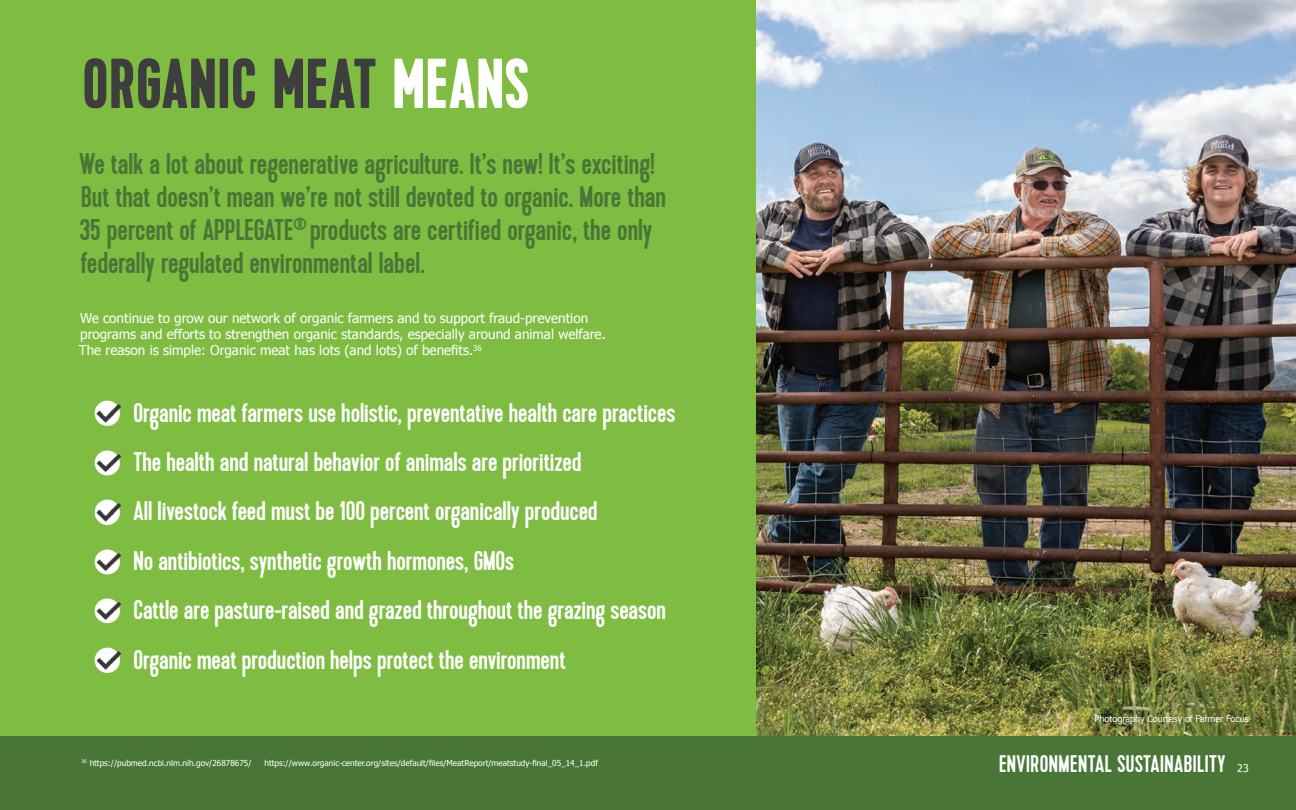
<style>
.page{position:relative;width:1296px;height:810px;background:#fff}
.page>*{position:absolute;margin:0;border:0;box-sizing:border-box;transform-origin:0 0}
.t1{font:700 70.5px "Kapra";letter-spacing:.01em;color:#3e3e3f}
.t2{font:30px/33px "Kapra";color:#497636}
.t3{font:27px/49.5px "Kapra";letter-spacing:-.005em;color:#fff}
.t4{font:24px "Kapra";letter-spacing:.02em;color:#fff}
.t5{font:13.5px/16.5px "Tahoma";color:#fff}
.t6{font:10.5px "Tahoma";color:#fff}
.t7{font:9px "Tahoma";color:#fff}
.t8{font:8.25px "Tahoma";color:#fff}
.s1{color:#fff}
</style>
<div class="page">
<div style="left:0;top:0;width:783px;height:754px;background:#7ebd41"></div>
<img style="left:756px;top:0;width:540px;height:737px">
<img style="left:94px;top:400px;width:28px;height:26px">
<img style="left:94px;top:450px;width:28px;height:26px">
<img style="left:94px;top:499px;width:28px;height:27px">
<img style="left:94px;top:549px;width:28px;height:26px">
<img style="left:94px;top:598px;width:28px;height:26px">
<img style="left:94px;top:647px;width:28px;height:26px">
<div style="left:0;top:737px;width:1296px;height:73px;background:#497636"></div>
<h1 class="t1" style="left:82px;top:43px;width:448px">ORGANIC MEAT <span class="s1">MEANS</span></h1>
<p class="t2" style="left:79px;top:148px;width:588px">We talk a lot about regenerative agriculture. It’s new! It’s exciting!<br>But that doesn’t mean we’re not still devoted to organic. More than 35 percent of APPLEGATE<sup>®</sup> products are certified organic, the only federally regulated environmental label.</p>
<p class="t5" style="left:79px;top:309px;width:528px">We continue to grow our network of organic farmers and to support fraud-prevention programs and efforts to strengthen organic standards, especially around animal welfare.<br>The reason is simple: Organic meat has lots (and lots) of benefits.<sup>36</sup></p>
<p class="t3" style="left:134px;top:388px;width:544px">Organic meat farmers use holistic, preventative health care practices The health and natural behavior of animals are prioritized<br>All livestock feed must be 100 percent organically produced<br>No antibiotics, synthetic growth hormones, GMOs<br>Cattle are pasture-raised and grazed throughout the grazing season Organic meat production helps protect the environment</p>
<p class="t8" style="left:82px;top:758px;width:172px"><sup>36</sup> https://pubmed.ncbi.nlm.nih.gov/26878675/</p>
<p class="t8" style="left:264px;top:758px;width:335px">https://www.organic-center.org/sites/default/files/MeatReport/meatstudy-final_05_14_1.pdf</p>
<p class="t7" style="left:1095px;top:713px;width:156px">Photography Courtesy of Farmer Focus</p>
<p class="t4" style="left:999px;top:750px;width:228px">ENVIRONMENTAL SUSTAINABILITY</p>
<p class="t6" style="left:1237px;top:761px;width:13px">23</p>
</div>
